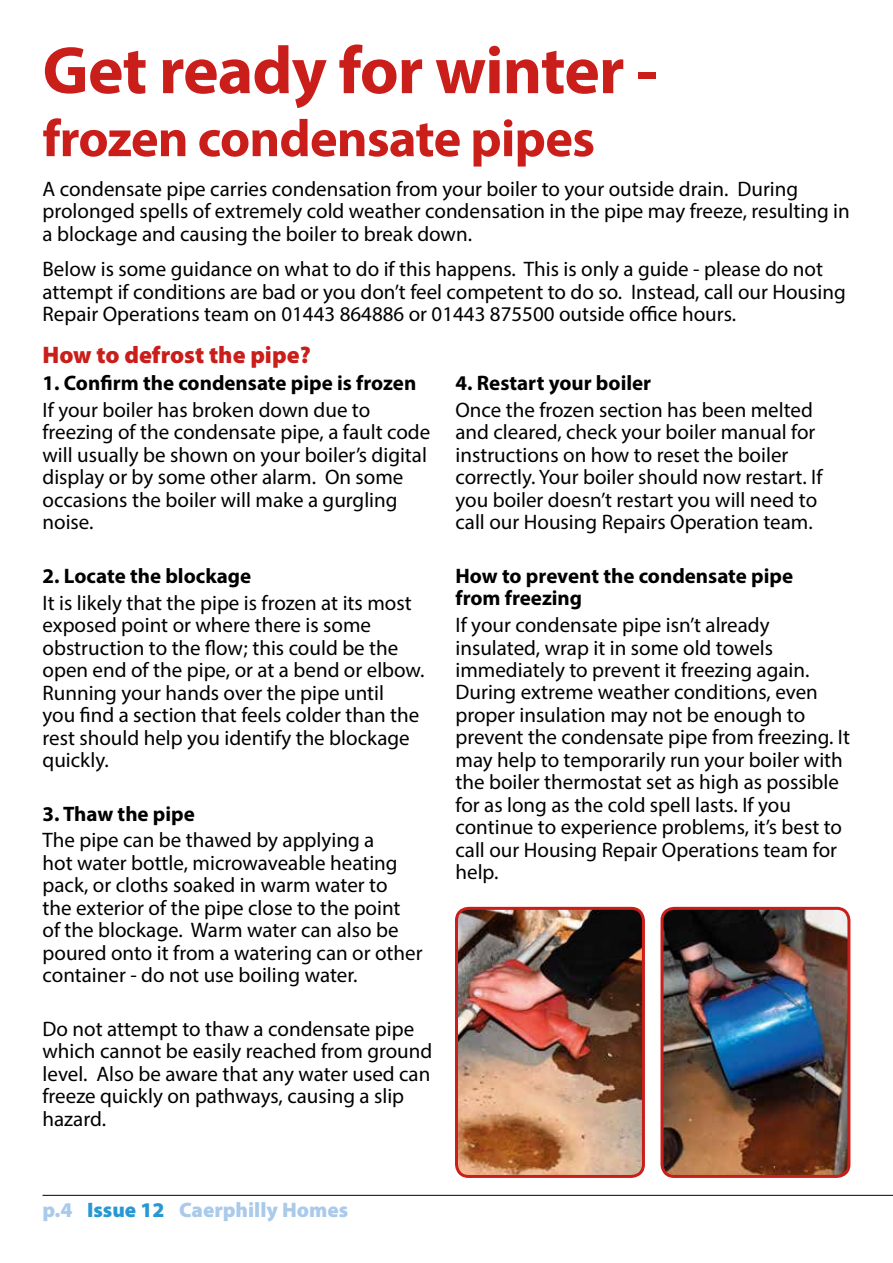
<style>
.page{position:relative;width:893px;height:1263px;background:#fff}
.page>*{position:absolute;margin:0;border:0;box-sizing:border-box;transform-origin:0 0}
.t1{font:700 67.5px "Myriad Pro";letter-spacing:-.015em;color:#ca1e1b}
.t2{font:700 52.5px "Myriad Pro";letter-spacing:-.015em;color:#ca1e1b}
.t3{font:900 24px "Myriad Pro";color:#ca1e1b}
.t4{font:21px/22.5px "Myriad Pro";color:#000}
.t5{font:700 21px/22.5px "Myriad Pro";color:#000}
.t6{font:900 21px "Myriad Pro";color:#aacaeb}
.s1{color:#2898d3}
</style>
<div class="page">
<hr style="left:43px;top:1195px;width:850px;height:1px;background:#000">
<img style="left:457px;top:909px;width:185px;height:265px">
<div style="left:455px;top:907px;width:190px;height:271px;border:3px solid #ca1e1b;border-radius:12px"></div>
<img style="left:664px;top:908px;width:185px;height:268px">
<div style="left:660px;top:907px;width:190px;height:271px;border:3px solid #ca1e1b;border-radius:12px"></div>
<h1 class="t1" style="left:43px;top:26px;width:617px">Get ready for winter -</h1>
<h2 class="t2" style="left:43px;top:104px;width:554px">frozen condensate pipes</h2>
<p class="t4" style="left:43px;top:177px;width:809px">A condensate pipe carries condensation from your boiler to your outside drain. During prolonged spells of extremely cold weather condensation in the pipe may freeze, resulting in a blockage and causing the boiler to break down.</p>
<p class="t4" style="left:43px;top:257px;width:805px">Below is some guidance on what to do if this happens. This is only a guide - please do not attempt if conditions are bad or you don’t feel competent to do so. Instead, call our Housing<br>Repair Operations team on 01443 864886 or 01443 875500 outside office hours.</p>
<p class="t3" style="left:43px;top:339px;width:270px">How to defrost the pipe?</p>
<p class="t5" style="left:43px;top:371px;width:375px">1. Confirm the condensate pipe is frozen</p>
<p class="t4" style="left:43px;top:398px;width:389px">If your boiler has broken down due to freezing of the condensate pipe, a fault code will usually be shown on your boiler’s digital display or by some other alarm. On some occasions the boiler will make a gurgling noise.</p>
<p class="t5" style="left:43px;top:564px;width:210px">2. Locate the blockage</p>
<p class="t4" style="left:43px;top:591px;width:384px">It is likely that the pipe is frozen at its most exposed point or where there is some obstruction to the flow; this could be the open end of the pipe, or at a bend or elbow.<br>Running your hands over the pipe until<br>you find a section that feels colder than the rest should help you identify the blockage quickly.</p>
<p class="t5" style="left:43px;top:802px;width:154px">3. Thaw the pipe</p>
<p class="t4" style="left:43px;top:829px;width:382px">The pipe can be thawed by applying a<br>hot water bottle, microwaveable heating pack, or cloths soaked in warm water to<br>the exterior of the pipe close to the point of the blockage. Warm water can also be poured onto it from a watering can or other container - do not use boiling water.</p>
<p class="t4" style="left:43px;top:1017px;width:391px">Do not attempt to thaw a condensate pipe which cannot be easily reached from ground level. Also be aware that any water used can freeze quickly on pathways, causing a slip hazard.</p>
<p class="t5" style="left:455px;top:371px;width:197px">4. Restart your boiler</p>
<p class="t4" style="left:455px;top:398px;width:369px">Once the frozen section has been melted and cleared, check your boiler manual for instructions on how to reset the boiler correctly. Your boiler should now restart. If you boiler doesn’t restart you will need to call our Housing Repairs Operation team.</p>
<p class="t5" style="left:455px;top:564px;width:339px">How to prevent the condensate pipe from freezing</p>
<p class="t4" style="left:455px;top:613px;width:396px">If your condensate pipe isn’t already insulated, wrap it in some old towels immediately to prevent it freezing again.<br>During extreme weather conditions, even proper insulation may not be enough to prevent the condensate pipe from freezing. It may help to temporarily run your boiler with the boiler thermostat set as high as possible for as long as the cold spell lasts. If you continue to experience problems, it’s best to call our Housing Repair Operations team for help.</p>
<p class="t6" style="left:43px;top:1196px;width:307px">p.4 <span class="s1">Issue 12</span> Caerphilly Homes</p>
</div>
